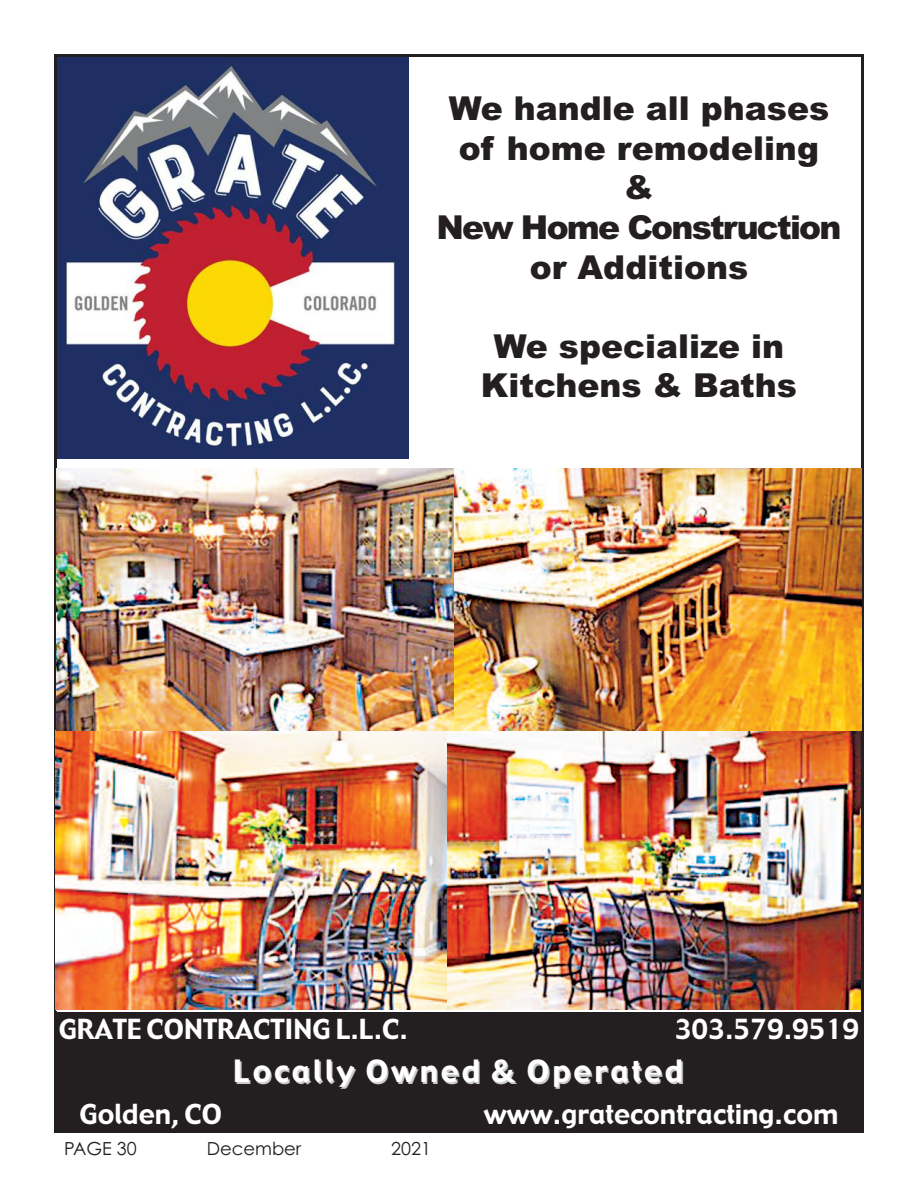
<style>
.page{position:relative;width:918px;height:1188px;background:#fff}
.page>*{position:absolute;margin:0;border:0;box-sizing:border-box;transform-origin:0 0}
.t1{font:900 33px/39.6px "Arial";color:#231f20;text-align:center}
.t2{font:30px "Gadget";letter-spacing:.1em;color:#fff}
.t3{font:27px "Gadget";color:#fff}
.t4{font:18px "Century Gothic";color:#231f20}
</style>
<div class="page">
<img style="left:57px;top:57px;width:352px;height:401px">
<div style="left:54px;top:1012px;width:810px;height:121px;background:#231f20"></div>
<img style="left:56px;top:730px;width:806px;height:280px">
<img style="left:448px;top:730px;width:413px;height:280px">
<img style="left:56px;top:468px;width:399px;height:262px">
<img style="left:455px;top:468px;width:407px;height:262px">
<p class="t1" style="left:437px;top:89px;width:406px">We handle all phases of home remodeling<br>&amp;<br>New Home Construction or Additions</p>
<p class="t1" style="left:481px;top:327px;width:318px">We specialize in<br>Kitchens &amp; Baths</p>
<p class="t3" style="left:59px;top:1014px;width:351px">GRATE CONTRACTING L.L.C.</p>
<p class="t3" style="left:675px;top:1014px;width:186px">303.579.9519</p>
<p class="t2" style="left:233px;top:1054px;width:451px">Locally Owned &amp; Operated</p>
<p class="t3" style="left:80px;top:1099px;width:144px">Golden, CO</p>
<p class="t3" style="left:484px;top:1099px;width:356px">www.gratecontracting.com</p>
<p class="t4" style="left:64px;top:1139px;width:74px">PAGE 30</p>
<p class="t4" style="left:207px;top:1139px;width:96px">December</p>
<p class="t4" style="left:391px;top:1139px;width:41px">2021</p>
</div>
